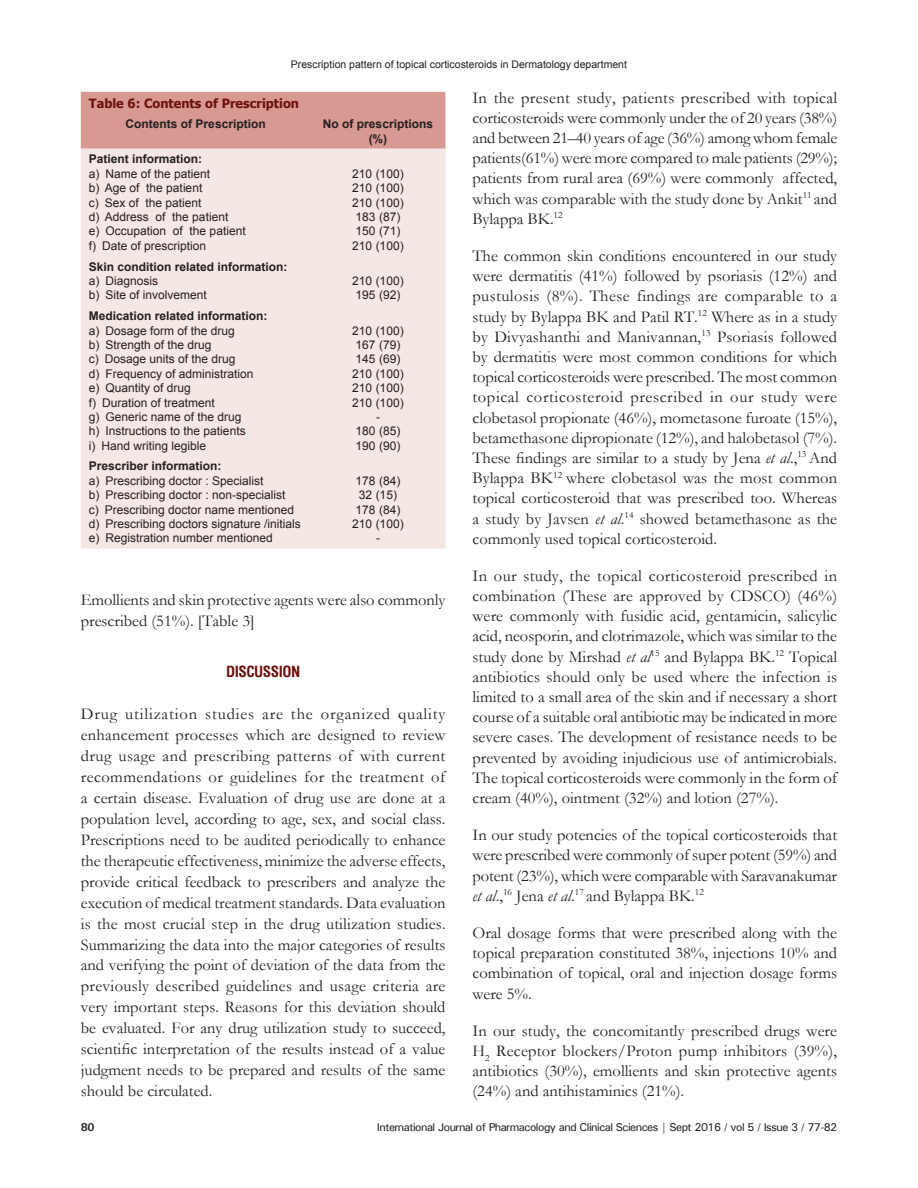
<style>
.page{position:relative;width:918px;height:1188px;background:#fff}
.page>*{position:absolute;margin:0;border:0;box-sizing:border-box;transform-origin:0 0}
.TX{font:16.5px/20.2px "Garamond";color:#231f20;text-align:justify}
.t1{font:700 condensed 15px "Helvetica";letter-spacing:-.03em;color:#6c120e}
.TT{font:700 12.75px "Tahoma";color:#6c120e}
.TB{font:12px "Arial";color:#231f20}
.TB-2{font:700 12px "Arial";color:#231f20}
.TCH{font:700 12px/14.4px "Arial";color:#231f20;text-align:center}
.t2{font:500 11.25px "Univers";letter-spacing:-.045em;color:#231f20}
.t3{font:700 11.25px "Univers";color:#231f20}
.t4{font:10.5px "Arial";color:#231f20}
.s1{font-style:italic}
</style>
<div class="page">
<div style="left:81px;top:92px;width:365px;height:57px;background:#d89992"></div>
<div style="left:81px;top:149px;width:365px;height:399px;background:#f5e7e4"></div>
<p class="t4" style="left:291px;top:58px;width:338px">Prescription pattern of topical corticosteroids in Dermatology department</p>
<p class="TT" style="left:89px;top:94px;width:212px">Table 6: Contents of Prescription</p>
<p class="TCH" style="left:126px;top:117px;width:142px">Contents of Prescription</p>
<p class="TCH" style="left:323px;top:117px;width:112px">No of prescriptions (%)</p>
<p class="TB-2" style="left:89px;top:151px;width:115px">Patient information:</p>
<p class="TB" style="left:89px;top:166px;width:123px">a) Name of the patient</p>
<p class="TB" style="left:89px;top:180px;width:115px">b) Age of the patient</p>
<p class="TB" style="left:89px;top:195px;width:114px">c) Sex of the patient</p>
<p class="TB" style="left:89px;top:209px;width:141px">d) Address of the patient</p>
<p class="TB" style="left:89px;top:223px;width:158px">e) Occupation of the patient</p>
<p class="TB" style="left:89px;top:238px;width:119px">f) Date of prescription</p>
<p class="TB" style="left:352px;top:166px;width:53px">210 (100)</p>
<p class="TB" style="left:352px;top:180px;width:53px">210 (100)</p>
<p class="TB" style="left:352px;top:195px;width:53px">210 (100)</p>
<p class="TB" style="left:356px;top:209px;width:46px">183 (87)</p>
<p class="TB" style="left:356px;top:223px;width:46px">150 (71)</p>
<p class="TB" style="left:352px;top:238px;width:53px">210 (100)</p>
<p class="TB-2" style="left:89px;top:258px;width:200px">Skin condition related information:</p>
<p class="TB" style="left:89px;top:273px;width:71px">a) Diagnosis</p>
<p class="TB" style="left:89px;top:287px;width:120px">b) Site of involvement</p>
<p class="TB-2" style="left:89px;top:308px;width:180px">Medication related information:</p>
<p class="TB" style="left:89px;top:322px;width:148px">a) Dosage form of the drug</p>
<p class="TB" style="left:89px;top:337px;width:124px">b) Strength of the drug</p>
<p class="TB" style="left:89px;top:351px;width:148px">c) Dosage units of the drug</p>
<p class="TB" style="left:89px;top:366px;width:166px">d) Frequency of administration</p>
<p class="TB" style="left:89px;top:380px;width:104px">e) Quantity of drug</p>
<p class="TB" style="left:89px;top:394px;width:128px">f) Duration of treatment</p>
<p class="TB" style="left:89px;top:409px;width:154px">g) Generic name of the drug</p>
<p class="TB" style="left:89px;top:423px;width:158px">h) Instructions to the patients</p>
<p class="TB" style="left:89px;top:438px;width:119px">i) Hand writing legible</p>
<p class="TB-2" style="left:89px;top:458px;width:134px">Prescriber information:</p>
<p class="TB" style="left:89px;top:473px;width:176px">a) Prescribing doctor : Specialist</p>
<p class="TB" style="left:89px;top:487px;width:198px">b) Prescribing doctor : non-specialist</p>
<p class="TB" style="left:89px;top:502px;width:207px">c) Prescribing doctor name mentioned</p>
<p class="TB" style="left:89px;top:516px;width:214px">d) Prescribing doctors signature /initials</p>
<p class="TB" style="left:89px;top:530px;width:186px">e) Registration number mentioned</p>
<p class="TB" style="left:352px;top:273px;width:53px">210 (100)</p>
<p class="TB" style="left:356px;top:287px;width:46px">195 (92)</p>
<p class="TB" style="left:352px;top:322px;width:53px">210 (100)</p>
<p class="TB" style="left:356px;top:337px;width:46px">167 (79)</p>
<p class="TB" style="left:356px;top:351px;width:46px">145 (69)</p>
<p class="TB" style="left:352px;top:366px;width:53px">210 (100)</p>
<p class="TB" style="left:352px;top:380px;width:53px">210 (100)</p>
<p class="TB" style="left:352px;top:394px;width:53px">210 (100)</p>
<p class="TB" style="left:376px;top:409px;width:5px">-</p>
<p class="TB" style="left:356px;top:423px;width:46px">180 (85)</p>
<p class="TB" style="left:356px;top:438px;width:46px">190 (90)</p>
<p class="TB" style="left:356px;top:473px;width:46px">178 (84)</p>
<p class="TB" style="left:359px;top:487px;width:40px">32 (15)</p>
<p class="TB" style="left:356px;top:502px;width:46px">178 (84)</p>
<p class="TB" style="left:352px;top:516px;width:53px">210 (100)</p>
<p class="TB" style="left:376px;top:530px;width:5px">-</p>
<p class="TX" style="left:81px;top:589px;width:366px;line-height:21px">Emollients and skin protective agents were also commonly prescribed (51%). [Table 3]</p>
<h1 class="t1" style="left:226px;top:661px;width:76px">DISCUSSION</h1>
<p class="TX" style="left:81px;top:703px;width:366px;line-height:21px">Drug utilization studies are the organized quality enhancement processes which are designed to review drug usage and prescribing patterns of with current recommendations or guidelines for the treatment of a certain disease. Evaluation of drug use are done at a population level, according to age, sex, and social class.<br>Prescriptions need to be audited periodically to enhance the therapeutic effectiveness, minimize the adverse effects, provide critical feedback to prescribers and analyze the execution of medical treatment standards. Data evaluation is the most crucial step in the drug utilization studies.<br>Summarizing the data into the major categories of results and verifying the point of deviation of the data from the previously described guidelines and usage criteria are very important steps. Reasons for this deviation should be evaluated. For any drug utilization study to succeed, scientific interpretation of the results instead of a value judgment needs to be prepared and results of the same should be circulated.</p>
<p class="TX" style="left:472px;top:87px;width:366px">In the present study, patients prescribed with topical corticosteroids were commonly under the of 20 years (38%) and between 21–40 years of age (36%) among whom female patients(61%) were more compared to male patients (29%); patients from rural area (69%) were commonly affected, which was comparable with the study done by Ankit<sup>11</sup> and Bylappa BK.<sup>12</sup></p>
<p class="TX" style="left:472px;top:245px;width:366px">The common skin conditions encountered in our study were dermatitis (41%) followed by psoriasis (12%) and pustulosis (8%). These findings are comparable to a study by Bylappa BK and Patil RT.<sup>12</sup> Where as in a study by Divyashanthi and Manivannan,<sup>13</sup> Psoriasis followed by dermatitis were most common conditions for which topical corticosteroids were prescribed. The most common topical corticosteroid prescribed in our study were clobetasol propionate (46%), mometasone furoate (15%), betamethasone dipropionate (12%), and halobetasol (7%).<br>These findings are similar to a study by Jena <span class="s1">et al</span>.,<sup>13</sup> And Bylappa BK<sup>12</sup> where clobetasol was the most common topical corticosteroid that was prescribed too. Whereas a study by Javsen <span class="s1">et al</span>.<sup>14</sup> showed betamethasone as the commonly used topical corticosteroid.</p>
<p class="TX" style="left:472px;top:565px;width:366px">In our study, the topical corticosteroid prescribed in combination (These are approved by CDSCO) (46%) were commonly with fusidic acid, gentamicin, salicylic acid, neosporin, and clotrimazole, which was similar to the study done by Mirshad <span class="s1">et al</span><sup>15</sup> and Bylappa BK.<sup>12</sup> Topical antibiotics should only be used where the infection is limited to a small area of the skin and if necessary a short course of a suitable oral antibiotic may be indicated in more severe cases. The development of resistance needs to be prevented by avoiding injudicious use of antimicrobials.<br>The topical corticosteroids were commonly in the form of cream (40%), ointment (32%) and lotion (27%).</p>
<p class="TX" style="left:472px;top:825px;width:366px">In our study potencies of the topical corticosteroids that were prescribed were commonly of super potent (59%) and potent (23%), which were comparable with Saravanakumar <span class="s1">et al</span>.,<sup>16</sup> Jena <span class="s1">et al</span>.<sup>17</sup> and Bylappa BK.<sup>12</sup></p>
<p class="TX" style="left:472px;top:922px;width:366px">Oral dosage forms that were prescribed along with the topical preparation constituted 38%, injections 10% and combination of topical, oral and injection dosage forms were 5%.</p>
<p class="TX" style="left:472px;top:1020px;width:366px">In our study, the concomitantly prescribed drugs were H<sub>2</sub> Receptor blockers/Proton pump inhibitors (39%), antibiotics (30%), emollients and skin protective agents (24%) and antihistaminics (21%).</p>
<p class="t3" style="left:81px;top:1120px;width:15px">80</p>
<p class="t2" style="left:377px;top:1120px;width:462px">International Journal of Pharmacology and Clinical Sciences | Sept 2016 / vol 5 / Issue 3 / 77-82</p>
</div>
